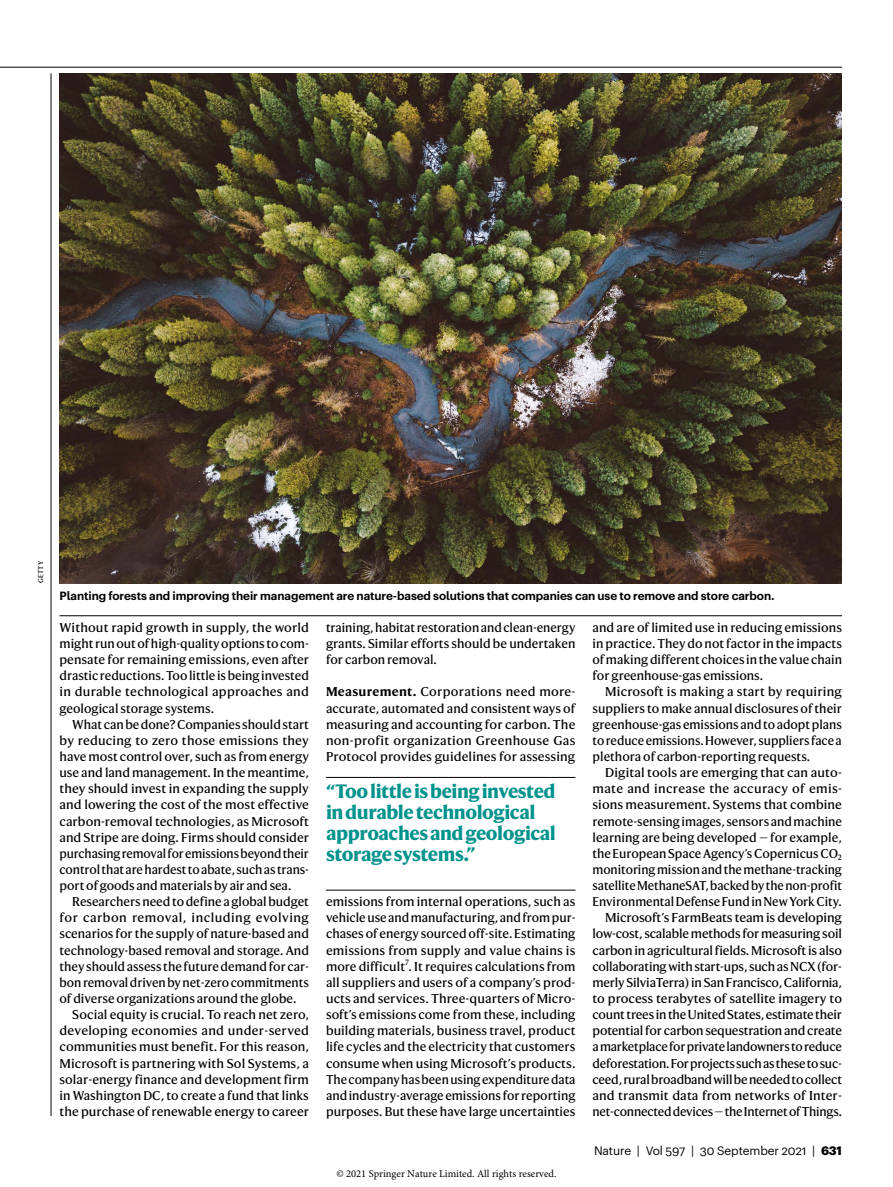
<style>
.page{position:relative;width:893px;height:1187px;background:#fff}
.page>*{position:absolute;margin:0;border:0;box-sizing:border-box;transform-origin:0 0}
.t1{font:700 18.75px/21px "Harding Text";letter-spacing:-.025em;color:#00928c}
.t2{font:12.3px/16.2px "Harding Text";letter-spacing:-.005em;color:#000;text-align:justify}
.t3{font:12px "Graphik Naturel";letter-spacing:-.01em;color:#000}
.t4{font:600 11.7px "Graphik Naturel";letter-spacing:-.005em;color:#000}
.t5{font:10.5px "Minion Pro";color:#000}
.t6{font:6.75px "Harding Text";letter-spacing:.06em;color:#000}
.s1{font-weight:600}
.s2{font-weight:700}
</style>
<div class="page">
<img style="left:60px;top:73px;width:782px;height:510px">
<hr style="left:326px;top:889px;width:249px;height:1px;background:#000">
<hr style="left:326px;top:777px;width:249px;height:1px;background:#000">
<hr style="left:60px;top:615px;width:782px;height:1px;background:#000">
<hr style="left:51px;top:73px;width:1px;height:1042px;background:#000">
<hr style="left:0;top:67px;width:842px;height:1px;background:#000">
<p class="t6" style="left:37px;top:583px;width:24px;rotate:-90deg">GETTY</p>
<p class="t4" style="left:60px;top:586px;width:717px">Planting forests and improving their management are nature-based solutions that companies can use to remove and store carbon.</p>
<p class="t2" style="left:60px;top:619px;width:251px">Without rapid growth in supply, the world might run out of high-quality options to com&shy;pensate for remaining emissions, even after drastic reductions. Too little is being invested in durable technological approaches and geological storage systems.</p>
<p class="t2" style="left:60px;top:716px;width:251px;text-indent:13px">What can be done? Companies should start by reducing to zero those emissions they have most control over, such as from energy use and land management. In the meantime, they should invest in expanding the supply and lowering the cost of the most effective carbon-removal technologies, as Microsoft and Stripe are doing. Firms should consider purchasing removal for emissions beyond their control that are hardest to abate, such as trans&shy;port of goods and materials by air and sea.</p>
<p class="t2" style="left:60px;top:893px;width:251px;text-indent:13px">Researchers need to define a global budget for carbon removal, including evolving scenarios for the supply of nature-based and technology-based removal and storage. And they should assess the future demand for car&shy;bon removal driven by net-zero commitments of diverse organizations around the globe.</p>
<p class="t2" style="left:60px;top:1006px;width:251px;text-indent:13px">Social equity is crucial. To reach net zero, developing economies and under-served communities must benefit. For this reason, Microsoft is partnering with Sol Systems, a solar-energy finance and development firm in Washington DC, to create a fund that links the purchase of renewable energy to career</p>
<p class="t2" style="left:326px;top:619px;width:251px">training, habitat restoration and clean-energy grants. Similar efforts should be undertaken for carbon removal.</p>
<p class="t2" style="left:326px;top:684px;width:251px"><span class="s1">Measurement.</span> Corporations need more&shy;accurate, automated and consistent ways of measuring and accounting for carbon. The non-profit organization Greenhouse Gas Protocol provides guidelines for assessing</p>
<h1 class="t1" style="left:326px;top:781px;width:232px">“Too little is being invested in durable technological approaches and geological storage systems.”</h1>
<p class="t2" style="left:326px;top:893px;width:251px">emissions from internal operations, such as vehicle use and manufacturing, and from pur&shy;chases of energy sourced off-site. Estimating emissions from supply and value chains is more difficult<sup>7</sup>. It requires calculations from all suppliers and users of a company’s prod&shy;ucts and services. Three-quarters of Micro&shy;soft’s emissions come from these, including building materials, business travel, product life cycles and the electricity that customers consume when using Microsoft’s products.<br>The company has been using expenditure data and industry-average emissions for reporting purposes. But these have large uncertainties</p>
<p class="t5" style="left:336px;top:1166px;width:222px">© 2021 Springer Nature Limited. All rights reserved.</p>
<p class="t2" style="left:592px;top:619px;width:251px">and are of limited use in reducing emissions in practice. They do not factor in the impacts of making different choices in the value chain for greenhouse-gas emissions.</p>
<p class="t2" style="left:592px;top:684px;width:251px;text-indent:13px">Microsoft is making a start by requiring suppliers to make annual disclosures of their greenhouse-gas emissions and to adopt plans to reduce emissions. However, suppliers face a plethora of carbon-reporting requests.</p>
<p class="t2" style="left:592px;top:764px;width:251px;text-align:right">Digital tools are emerging that can auto&shy;mate and increase the accuracy of emis&shy;sions measurement. Systems that combine remote-sensing images, sensors and machine learning are being developed — for example, the European Space Agency’s Copernicus CO<sub>2 </sub>monitoring mission and the methane-tracking satellite MethaneSAT, backed by the non-profit Environmental Defense Fund in New York City.<br>Microsoft’s FarmBeats team is developing low-cost, scalable methods for measuring soil carbon in agricultural fields. Microsoft is also collaborating with start-ups, such as NCX (for&shy;merly SilviaTerra) in San Francisco, California, to process terabytes of satellite imagery to count trees in the United States, estimate their potential for carbon sequestration and create a marketplace for private landowners to reduce deforestation. For projects such as these to suc&shy;ceed, rural broadband will be needed to collect and transmit data from networks of Inter&shy;net-connected devices — the Internet of Things.</p>
<p class="t3" style="left:594px;top:1141px;width:249px">Nature | Vol 597 | 30 September 2021 | <span class="s2">631</span></p>
</div>
